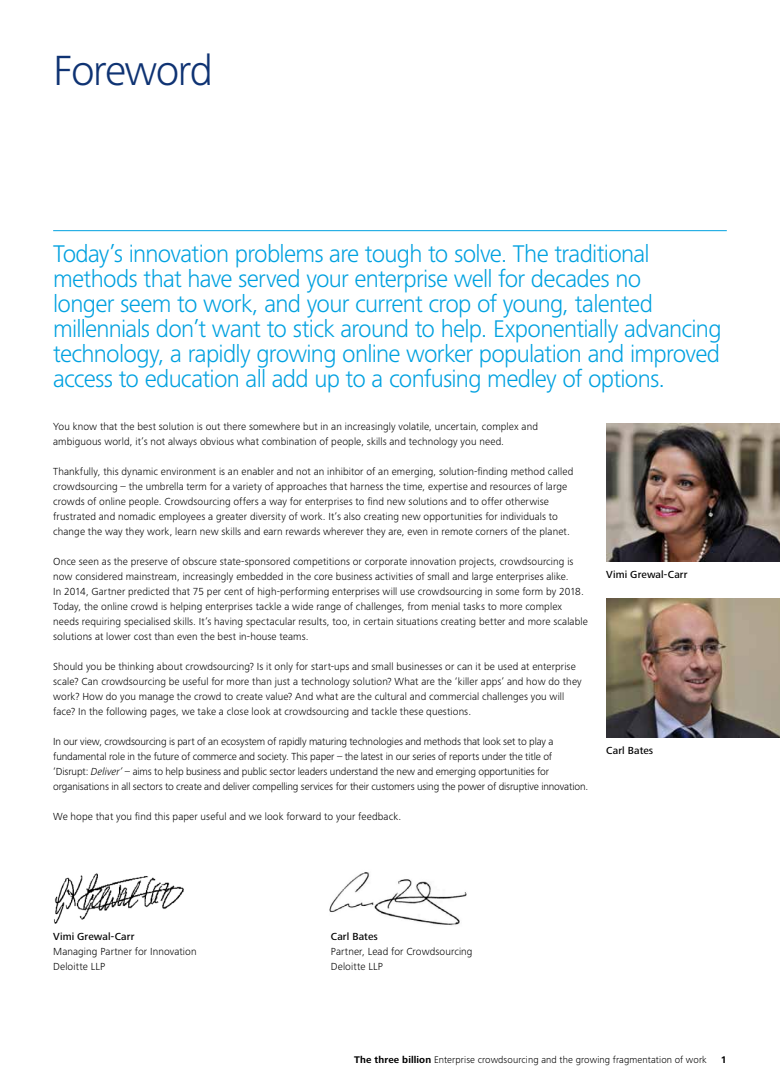
<style>
.page{position:relative;width:780px;height:1088px;background:#fff}
.page>*{position:absolute;margin:0;border:0;box-sizing:border-box;transform-origin:0 0}
.t1{font:300 43.75px "Frutiger Next Pro";letter-spacing:-.035em;color:#0f3373}
.t2{font:300 25px/25px "Frutiger Next Pro";letter-spacing:-.03em;color:#00a1e0}
.t3{font:300 10.62px/15px "Frutiger Next Pro";letter-spacing:.005em;color:#000}
.t4{font:500 10.62px "Frutiger Next Pro";letter-spacing:.01em;color:#000}
.t5{font:300 10px "Frutiger Next Pro";letter-spacing:.01em;color:#000}
.t6{font:700 10px "Frutiger Next Pro";color:#000}
.s1{font-style:italic}
.s2{font-weight:700}
</style>
<div class="page">
<img style="left:329px;top:872px;width:138px;height:54px">
<hr style="left:53px;top:230px;width:673px;height:1px;background:#00a1e0">
<img style="left:606px;top:423px;width:174px;height:138px">
<img style="left:606px;top:599px;width:174px;height:138px">
<img style="left:54px;top:873px;width:130px;height:51px">
<h1 class="t1" style="left:53px;top:45px;width:161px">Foreword</h1>
<p class="t2" style="left:53px;top:241px;width:669px">Today’s innovation problems are tough to solve. The traditional methods that have served your enterprise well for decades no<br>longer seem to work, and your current crop of young, talented millennials don’t want to stick around to help. Exponentially advancing technology, a rapidly growing online worker population and improved access to education all add up to a confusing medley of options.</p>
<p class="t3" style="left:53px;top:419px;width:486px">You know that the best solution is out there somewhere but in an increasingly volatile, uncertain, complex and ambiguous world, it’s not always obvious what combination of people, skills and technology you need.</p>
<p class="t3" style="left:53px;top:464px;width:521px">Thankfully, this dynamic environment is an enabler and not an inhibitor of an emerging, solution-finding method called crowdsourcing – the umbrella term for a variety of approaches that harness the time, expertise and resources of large crowds of online people. Crowdsourcing offers a way for enterprises to find new solutions and to offer otherwise frustrated and nomadic employees a greater diversity of work. It’s also creating new opportunities for individuals to change the way they work, learn new skills and earn rewards wherever they are, even in remote corners of the planet.</p>
<p class="t3" style="left:53px;top:554px;width:536px">Once seen as the preserve of obscure state-sponsored competitions or corporate innovation projects, crowdsourcing is now considered mainstream, increasingly embedded in the core business activities of small and large enterprises alike.<br>In 2014, Gartner predicted that 75 per cent of high-performing enterprises will use crowdsourcing in some form by 2018.<br>Today, the online crowd is helping enterprises tackle a wide range of challenges, from menial tasks to more complex needs requiring specialised skills. It’s having spectacular results, too, in certain situations creating better and more scalable solutions at lower cost than even the best in-house teams.</p>
<p class="t3" style="left:53px;top:659px;width:530px">Should you be thinking about crowdsourcing? Is it only for start-ups and small businesses or can it be used at enterprise scale? Can crowdsourcing be useful for more than just a technology solution? What are the ‘killer apps’ and how do they work? How do you manage the crowd to create value? And what are the cultural and commercial challenges you will face? In the following pages, we take a close look at crowdsourcing and tackle these questions.</p>
<p class="t3" style="left:53px;top:734px;width:536px">In our view, crowdsourcing is part of an ecosystem of rapidly maturing technologies and methods that look set to play a fundamental role in the future of commerce and society. This paper – the latest in our series of reports under the title of ‘Disrupt: <span class="s1">Deliver’</span> – aims to help business and public sector leaders understand the new and emerging opportunities for organisations in all sectors to create and deliver compelling services for their customers using the power of disruptive innovation.</p>
<p class="t3" style="left:53px;top:809px;width:349px">We hope that you find this paper useful and we look forward to your feedback.</p>
<p class="t4" style="left:606px;top:569px;width:83px">Vimi Grewal-Carr</p>
<p class="t4" style="left:606px;top:744px;width:49px">Carl Bates</p>
<p class="t4" style="left:53px;top:930px;width:83px">Vimi Grewal-Carr</p>
<p class="t4" style="left:331px;top:930px;width:49px">Carl Bates</p>
<p class="t3" style="left:53px;top:944px;width:145px">Managing Partner for Innovation</p>
<p class="t3" style="left:331px;top:944px;width:143px">Partner, Lead for Crowdsourcing</p>
<p class="t3" style="left:53px;top:959px;width:54px">Deloitte LLP</p>
<p class="t3" style="left:331px;top:959px;width:54px">Deloitte LLP</p>
<p class="t5" style="left:354px;top:1053px;width:354px"><span class="s2">The three billion</span> Enterprise crowdsourcing and the growing fragmentation of work</p>
<p class="t6" style="left:720px;top:1053px;width:7px">1</p>
</div>
